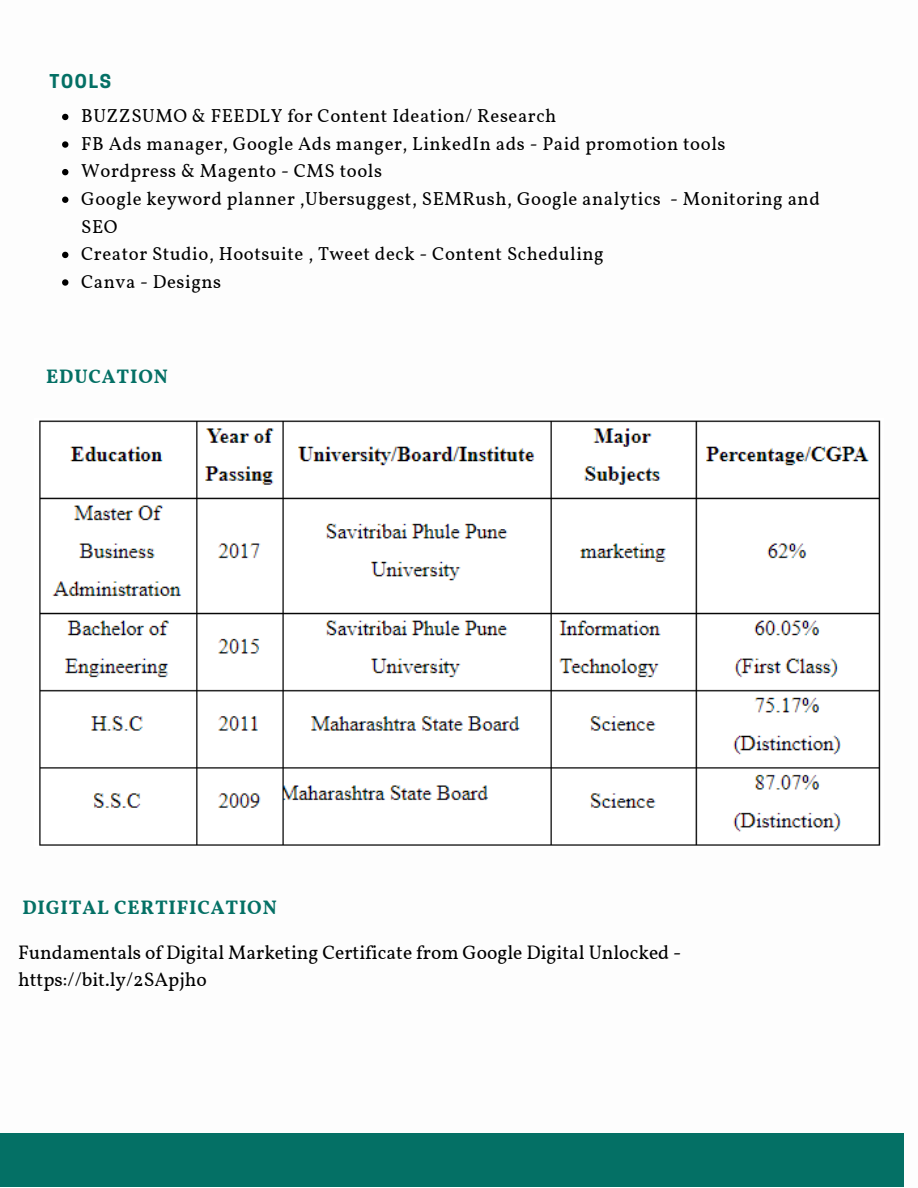
<style>
.page{position:relative;width:918px;height:1188px;background:#fff}
.page>*{position:absolute;margin:0;border:0;box-sizing:border-box;transform-origin:0 0}
.t1{font:19.5px/27px "Vollkorn";color:#000}
.t2{font:700 19.5px "Vollkorn";letter-spacing:.04em;color:#047065}
.t3{font:18.75px/27.6px "Vollkorn";letter-spacing:.03em;color:#000}
.t4{font:700 18px "Cooper Hewitt";letter-spacing:.1em;color:#047065}
</style>
<div class="page">
<svg style="left:62px;top:114px;width:6px;height:6px"></svg>
<svg style="left:62px;top:141px;width:6px;height:7px"></svg>
<svg style="left:62px;top:169px;width:6px;height:6px"></svg>
<svg style="left:62px;top:197px;width:6px;height:6px"></svg>
<svg style="left:62px;top:252px;width:6px;height:6px"></svg>
<svg style="left:62px;top:279px;width:6px;height:7px"></svg>
<div style="left:0;top:1133px;width:903px;height:54px;background:#047065"></div>
<img style="left:39px;top:420px;width:842px;height:426px">
<h1 class="t4" style="left:49px;top:75px;width:63px">TOOLS</h1>
<p class="t3" style="left:81px;top:104px;width:477px">BUZZSUMO &amp; FEEDLY for Content Ideation/ Research</p>
<p class="t3" style="left:81px;top:131px;width:646px">FB Ads manager, Google Ads manger, LinkedIn ads - Paid promotion tools</p>
<p class="t3" style="left:81px;top:159px;width:302px">Wordpress &amp; Magento - CMS tools</p>
<p class="t3" style="left:81px;top:186px;width:740px">Google keyword planner ,Ubersuggest, SEMRush, Google analytics - Monitoring and<br>SEO</p>
<p class="t3" style="left:81px;top:242px;width:524px">Creator Studio, Hootsuite , Tweet deck - Content Scheduling</p>
<p class="t3" style="left:81px;top:269px;width:142px">Canva - Designs</p>
<p class="t2" style="left:46px;top:365px;width:123px">EDUCATION</p>
<h1 class="t2" style="left:22px;top:895px;width:256px">DIGITAL CERTIFICATION</h1>
<p class="t1" style="left:18px;top:940px;width:665px">Fundamentals of Digital Marketing Certificate from Google Digital Unlocked - https://bit.ly/2SApjho</p>
</div>
